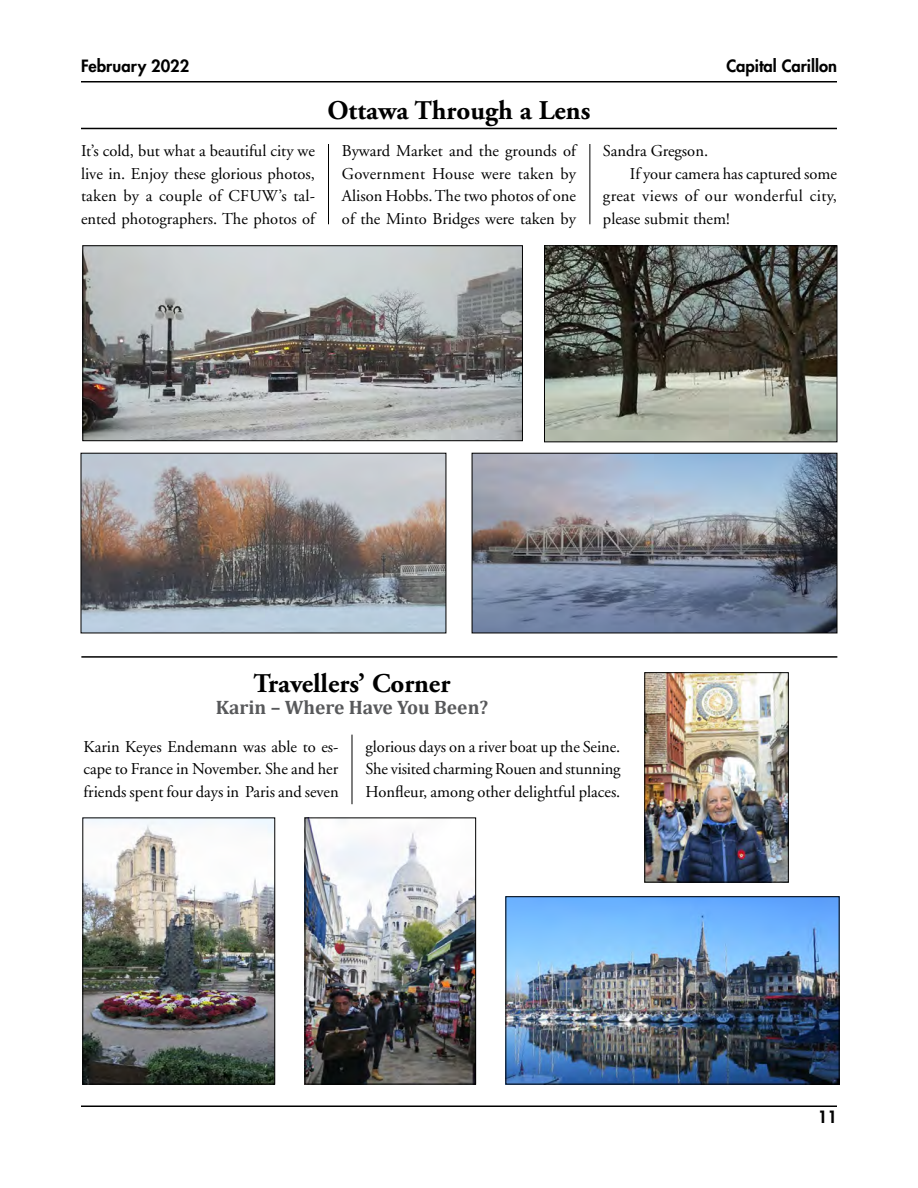
<style>
.page{position:relative;width:918px;height:1188px;background:#fff}
.page>*{position:absolute;margin:0;border:0;box-sizing:border-box;transform-origin:0 0}
.Heading_1{font:700 27px "Adobe Garamond";color:#000}
.Heading_1-2{font:700 19.5px "Cambria";color:#58595b}
.BNI{font:16.5px/22.5px "Adobe Garamond";color:#000;text-align:justify}
.Body_text{font:16.5px/22.5px "Adobe Garamond";letter-spacing:.02em;color:#000;text-align:justify}
.t1{font:800 16.5px "Futura";color:#000}
</style>
<div class="page">
<hr style="left:81px;top:1106px;width:756px;height:1px;background:#000">
<hr style="left:81px;top:81px;width:756px;height:1px;background:#000">
<hr style="left:81px;top:128px;width:756px;height:1px;background:#000">
<img style="left:546px;top:247px;width:289px;height:193px">
<div style="left:544px;top:245px;width:293px;height:197px;border:1px solid #000"></div>
<img style="left:84px;top:247px;width:437px;height:192px">
<div style="left:82px;top:245px;width:441px;height:196px;border:1px solid #000"></div>
<img style="left:83px;top:455px;width:361px;height:176px">
<img style="left:474px;top:455px;width:361px;height:176px">
<div style="left:472px;top:453px;width:365px;height:180px;border:1px solid #000"></div>
<hr style="left:81px;top:656px;width:756px;height:2px;background:#000">
<hr style="left:328px;top:144px;width:1px;height:80px;background:#000">
<hr style="left:590px;top:144px;width:1px;height:80px;background:#000">
<img style="left:84px;top:820px;width:189px;height:262px">
<div style="left:82px;top:818px;width:193px;height:266px;border:1px solid #000"></div>
<img style="left:307px;top:820px;width:167px;height:262px">
<div style="left:305px;top:818px;width:171px;height:266px;border:1px solid #000"></div>
<img style="left:507px;top:898px;width:331px;height:184px">
<div style="left:505px;top:896px;width:335px;height:188px;border:1px solid #000"></div>
<img style="left:646px;top:674px;width:141px;height:207px">
<div style="left:644px;top:672px;width:145px;height:211px;border:1px solid #000"></div>
<hr style="left:352px;top:735px;width:1px;height:69px;background:#000">
<p class="t1" style="left:81px;top:55px;width:110px">February 2022</p>
<p class="t1" style="left:726px;top:55px;width:112px">Capital Carillon</p>
<p class="Heading_1" style="left:328px;top:95px;width:264px">Ottawa Through a Lens</p>
<p class="BNI" style="left:81px;top:140px;width:236px">It’s cold, but what a beautiful city we live in. Enjoy these glorious photos, taken by a couple of CFUW’s tal&shy;ented photographers. The photos of</p>
<p class="BNI" style="left:342px;top:140px;width:236px">Byward Market and the grounds of Government House were taken by Alison Hobbs. The two photos of one of the Minto Bridges were taken by</p>
<p class="BNI" style="left:603px;top:140px;width:107px">Sandra Gregson.</p>
<p class="Body_text" style="left:603px;top:163px;width:236px;text-indent:27px">If your camera has captured some great views of our wonderful city, please submit them!</p>
<p class="Heading_1" style="left:254px;top:669px;width:198px">Travellers’ Corner</p>
<p class="Heading_1-2" style="left:216px;top:694px;width:274px">Karin – Where Have You Been?</p>
<p class="BNI" style="left:84px;top:736px;width:257px">Karin Keyes Endemann was able to es&shy;cape to France in November. She and her friends spent four days in Paris and seven</p>
<p class="BNI" style="left:366px;top:736px;width:257px">glorious days on a river boat up the Seine.<br>She visited charming Rouen and stunning Honfleur, among other delightful places.</p>
<p class="t1" style="left:818px;top:1106px;width:21px">11</p>
</div>
